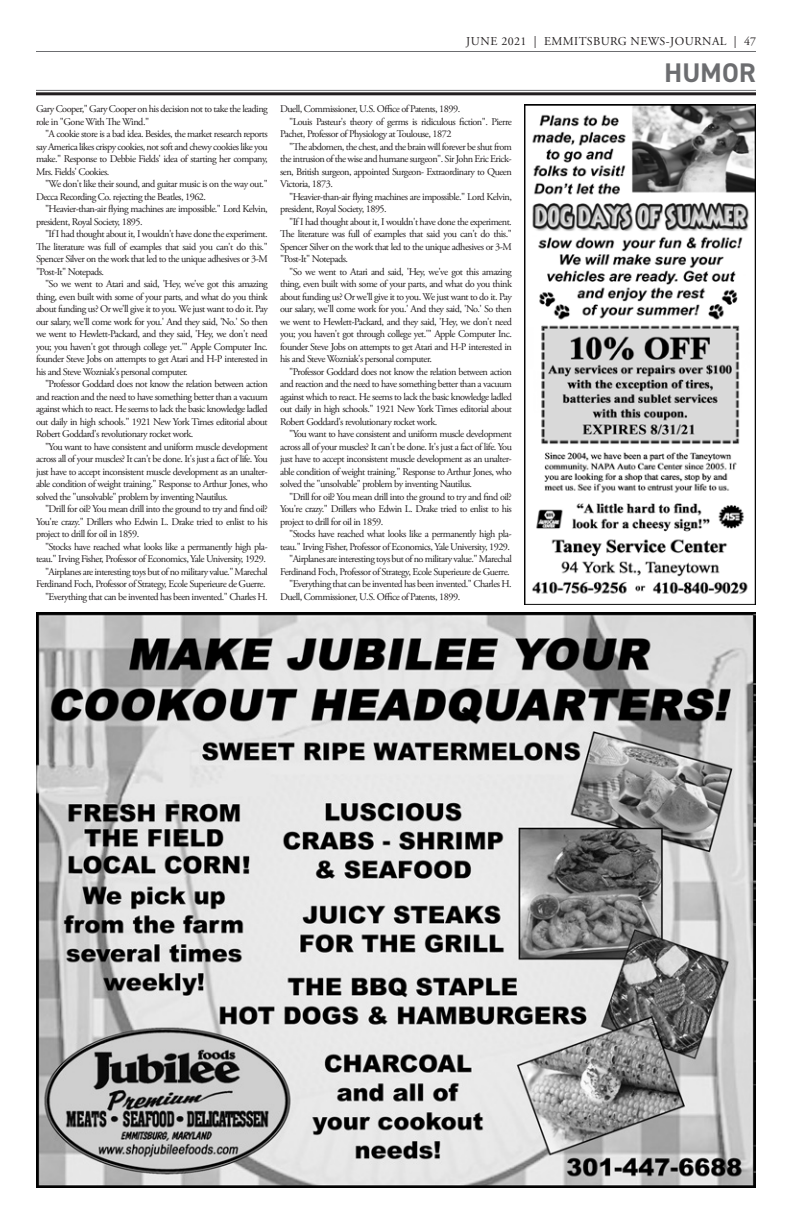
<style>
.page{position:relative;width:792px;height:1224px;background:#fff}
.page>*{position:absolute;margin:0;border:0;box-sizing:border-box;transform-origin:0 0}
.t1{font:700 27px "DIN2014";letter-spacing:.01em;color:#6c6d70}
.t2{font:12px "Adobe Garamond Pro";letter-spacing:.035em;color:#231f20}
.body{font:10.2px/12.5px "Adobe Garamond Pro";letter-spacing:-.05em;color:#231f20;text-align:justify}
</style>
<div class="page">
<hr style="left:36px;top:51px;width:720px;height:1px;background:#6c6d70">
<hr style="left:36px;top:90px;width:720px;height:1px;background:#6c6d70">
<hr style="left:36px;top:92px;width:720px;height:3px;background:#231f20">
<img style="left:36px;top:612px;width:720px;height:576px">
<img style="left:524px;top:105px;width:232px;height:500px">
<p class="body" style="left:36px;top:103px;width:233px">Gary Cooper," Gary Cooper on his decision not to take the leading role in "Gone With The Wind."</p>
<p class="body" style="left:36px;top:128px;width:233px;text-indent:9px">"A cookie store is a bad idea. Besides, the market research reports say America likes crispy cookies, not soft and chewy cookies like you make." Response to Debbie Fields' idea of starting her company, Mrs. Fields' Cookies.</p>
<p class="body" style="left:36px;top:178px;width:233px;text-indent:9px">"We don't like their sound, and guitar music is on the way out."<br>Decca Recording Co. rejecting the Beatles, 1962.</p>
<p class="body" style="left:36px;top:203px;width:233px;text-indent:9px">"Heavier-than-air flying machines are impossible." Lord Kelvin, president, Royal Society, 1895.</p>
<p class="body" style="left:36px;top:228px;width:233px;text-indent:9px">"If I had thought about it, I wouldn't have done the experiment.<br>The literature was full of examples that said you can't do this." Spencer Silver on the work that led to the unique adhesives or 3-M "Post-It" Notepads.</p>
<p class="body" style="left:36px;top:278px;width:233px;text-indent:9px">"So we went to Atari and said, 'Hey, we've got this amazing thing, even built with some of your parts, and what do you think about funding us? Or we'll give it to you. We just want to do it. Pay our salary, we'll come work for you.' And they said, 'No.' So then we went to Hewlett-Packard, and they said, 'Hey, we don't need you; you haven't got through college yet.'" Apple Computer Inc. founder Steve Jobs on attempts to get Atari and H-P interested in his and Steve Wozniak's personal computer.</p>
<p class="body" style="left:36px;top:378px;width:233px;text-indent:9px">"Professor Goddard does not know the relation between action and reaction and the need to have something better than a vacuum against which to react. He seems to lack the basic knowledge ladled out daily in high schools." 1921 New York Times editorial about Robert Goddard's revolutionary rocket work.</p>
<p class="body" style="left:36px;top:441px;width:233px;text-indent:9px">"You want to have consistent and uniform muscle development across all of your muscles? It can't be done. It's just a fact of life. You just have to accept inconsistent muscle development as an unalter&shy;able condition of weight training." Response to Arthur Jones, who solved the "unsolvable" problem by inventing Nautilus.</p>
<p class="body" style="left:36px;top:503px;width:233px;text-indent:9px">"Drill for oil? You mean drill into the ground to try and find oil?<br>You're crazy." Drillers who Edwin L. Drake tried to enlist to his project to drill for oil in 1859.</p>
<p class="body" style="left:36px;top:541px;width:233px;text-align:right">"Stocks have reached what looks like a permanently high pla&shy;teau." Irving Fisher, Professor of Economics, Yale University, 1929.</p>
<p class="body" style="left:36px;top:566px;width:233px;text-align:right">"Airplanes are interesting toys but of no military value." Marechal<br>Ferdinand Foch, Professor of Strategy, Ecole Superieure de Guerre.</p>
<p class="body" style="left:45px;top:591px;width:224px">"Everything that can be invented has been invented." Charles H.</p>
<p class="t2" style="left:466px;top:34px;width:291px">JUNE 2021 | EMMITSBURG NEWS-JOURNAL | 47</p>
<p class="t1" style="left:664px;top:55px;width:93px">HUMOR</p>
<p class="body" style="left:280px;top:103px;width:182px">Duell, Commissioner, U.S. Office of Patents, 1899.</p>
<p class="body" style="left:280px;top:116px;width:233px;text-indent:9px">"Louis Pasteur's theory of germs is ridiculous fiction". Pierre<br>Pachet, Professor of Physiology at Toulouse, 1872</p>
<p class="body" style="left:280px;top:141px;width:233px;text-indent:9px">"The abdomen, the chest, and the brain will forever be shut from the intrusion of the wise and humane surgeon". Sir John Eric Erick&shy;sen, British surgeon, appointed Surgeon- Extraordinary to Queen Victoria, 1873.</p>
<p class="body" style="left:280px;top:191px;width:233px;text-indent:9px">"Heavier-than-air flying machines are impossible." Lord Kelvin, president, Royal Society, 1895.</p>
<p class="body" style="left:280px;top:216px;width:233px;text-indent:9px">"If I had thought about it, I wouldn't have done the experiment.<br>The literature was full of examples that said you can't do this." Spencer Silver on the work that led to the unique adhesives or 3-M "Post-It" Notepads.</p>
<p class="body" style="left:280px;top:266px;width:233px;text-indent:9px">"So we went to Atari and said, 'Hey, we've got this amazing thing, even built with some of your parts, and what do you think about funding us? Or we'll give it to you. We just want to do it. Pay our salary, we'll come work for you.' And they said, 'No.' So then we went to Hewlett-Packard, and they said, 'Hey, we don't need you; you haven't got through college yet.'" Apple Computer Inc. founder Steve Jobs on attempts to get Atari and H-P interested in his and Steve Wozniak's personal computer.</p>
<p class="body" style="left:280px;top:366px;width:233px;text-indent:9px">"Professor Goddard does not know the relation between action and reaction and the need to have something better than a vacuum against which to react. He seems to lack the basic knowledge ladled out daily in high schools." 1921 New York Times editorial about Robert Goddard's revolutionary rocket work.</p>
<p class="body" style="left:280px;top:428px;width:233px;text-indent:9px">"You want to have consistent and uniform muscle development across all of your muscles? It can't be done. It's just a fact of life. You just have to accept inconsistent muscle development as an unalter&shy;able condition of weight training." Response to Arthur Jones, who solved the "unsolvable" problem by inventing Nautilus.</p>
<p class="body" style="left:280px;top:491px;width:233px;text-indent:9px">"Drill for oil? You mean drill into the ground to try and find oil?<br>You're crazy." Drillers who Edwin L. Drake tried to enlist to his project to drill for oil in 1859.</p>
<p class="body" style="left:280px;top:528px;width:233px;text-align:right">"Stocks have reached what looks like a permanently high pla&shy;teau." Irving Fisher, Professor of Economics, Yale University, 1929.</p>
<p class="body" style="left:280px;top:553px;width:233px;text-align:right">"Airplanes are interesting toys but of no military value." Marechal<br>Ferdinand Foch, Professor of Strategy, Ecole Superieure de Guerre.</p>
<p class="body" style="left:280px;top:578px;width:233px;text-indent:9px">"Everything that can be invented has been invented." Charles H.<br>Duell, Commissioner, U.S. Office of Patents, 1899.</p>
</div>
